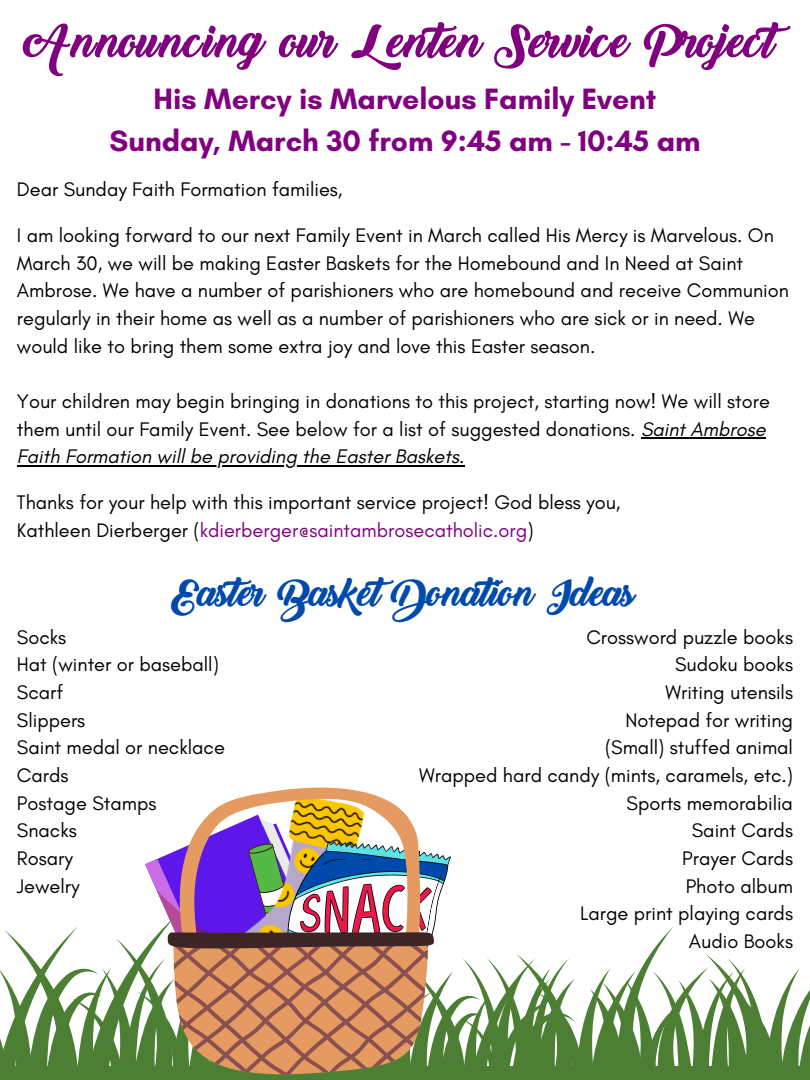
<style>
.page{position:relative;width:810px;height:1080px;background:#fff}
.page>*{position:absolute;margin:0;border:0;box-sizing:border-box;transform-origin:0 0}
.t1{font:55px "wasdokrak NP";color:#800080}
.t2{font:45px "wasdokrak NP";color:#004aad}
.t3{font:700 30px/41.8px "Glacial Indifference";color:#800080;text-align:center}
.t4{font:20px/27.6px "Glacial Indifference";color:#000}
.t5{font:italic 20px "Glacial Indifference";color:#000}
.s1{font-style:italic}
.s2{color:#800080}
</style>
<div class="page">
<div style="left:0;top:1067px;width:810px;height:13px;background:#4c7f34"></div>
<svg style="left:206px;top:787px;width:203px;height:288px"></svg>
<svg style="left:0;top:818px;width:810px;height:254px"></svg>
<hr style="left:641px;top:437px;width:125px;height:2px;background:#000">
<hr style="left:17px;top:465px;width:447px;height:1px;background:#000">
<p class="t1" style="left:36px;top:18px;width:740px">Announcing our Lenten Service Project</p>
<p class="t3" style="left:109px;top:78px;width:593px">His Mercy is Marvelous Family Event<br>Sunday, March 30 from 9:45 am - 10:45 am</p>
<h1 class="t4" style="left:17px;top:175px;width:327px">Dear Sunday Faith Formation families,</h1>
<h3 class="t4" style="left:17px;top:221px;width:774px">I am looking forward to our next Family Event in March called His Mercy is Marvelous. On March 30, we will be making Easter Baskets for the Homebound and In Need at Saint Ambrose. We have a number of parishioners who are homebound and receive Communion regularly in their home as well as a number of parishioners who are sick or in need. We would like to bring them some extra joy and love this Easter season.</h3>
<p class="t4" style="left:17px;top:387px;width:754px">Your children may begin bringing in donations to this project, starting now! We will store them until our Family Event. See below for a list of suggested donations. <span class="s1">Saint Ambrose</span></p>
<p class="t5" style="left:17px;top:444px;width:449px">Faith Formation will be providing the Easter Baskets.</p>
<p class="t4" style="left:17px;top:488px;width:605px">Thanks for your help with this important service project! God bless you,<br>Kathleen Dierberger (<span class="s2">kdierberger@saintambrosecatholic.org</span>)</p>
<h2 class="t2" style="left:175px;top:573px;width:461px">Easter Basket Donation Ideas</h2>
<p class="t4" style="left:17px;top:623px;width:51px">Socks</p>
<p class="t4" style="left:17px;top:651px;width:203px">Hat (winter or baseball)</p>
<p class="t4" style="left:17px;top:678px;width:48px">Scarf</p>
<p class="t4" style="left:17px;top:706px;width:70px">Slippers</p>
<p class="t4" style="left:17px;top:734px;width:209px">Saint medal or necklace</p>
<p class="t4" style="left:17px;top:761px;width:53px">Cards</p>
<p class="t4" style="left:17px;top:789px;width:141px">Postage Stamps</p>
<p class="t4" style="left:17px;top:817px;width:61px">Snacks</p>
<p class="t4" style="left:17px;top:844px;width:58px">Rosary</p>
<p class="t4" style="left:17px;top:872px;width:64px">Jewelry</p>
<p class="t4" style="left:586px;top:623px;width:208px">Crossword puzzle books</p>
<p class="t4" style="left:675px;top:651px;width:119px">Sudoku books</p>
<p class="t4" style="left:665px;top:678px;width:129px">Writing utensils</p>
<p class="t4" style="left:625px;top:706px;width:169px">Notepad for writing</p>
<p class="t4" style="left:605px;top:734px;width:189px">(Small) stuffed animal</p>
<p class="t4" style="left:419px;top:761px;width:375px">Wrapped hard candy (mints, caramels, etc.)</p>
<p class="t4" style="left:627px;top:789px;width:168px">Sports memorabilia</p>
<p class="t4" style="left:692px;top:817px;width:103px">Saint Cards</p>
<p class="t4" style="left:682px;top:844px;width:112px">Prayer Cards</p>
<p class="t4" style="left:686px;top:872px;width:109px">Photo album</p>
<p class="t4" style="left:580px;top:899px;width:214px">Large print playing cards</p>
<p class="t4" style="left:689px;top:927px;width:106px">Audio Books</p>
</div>
